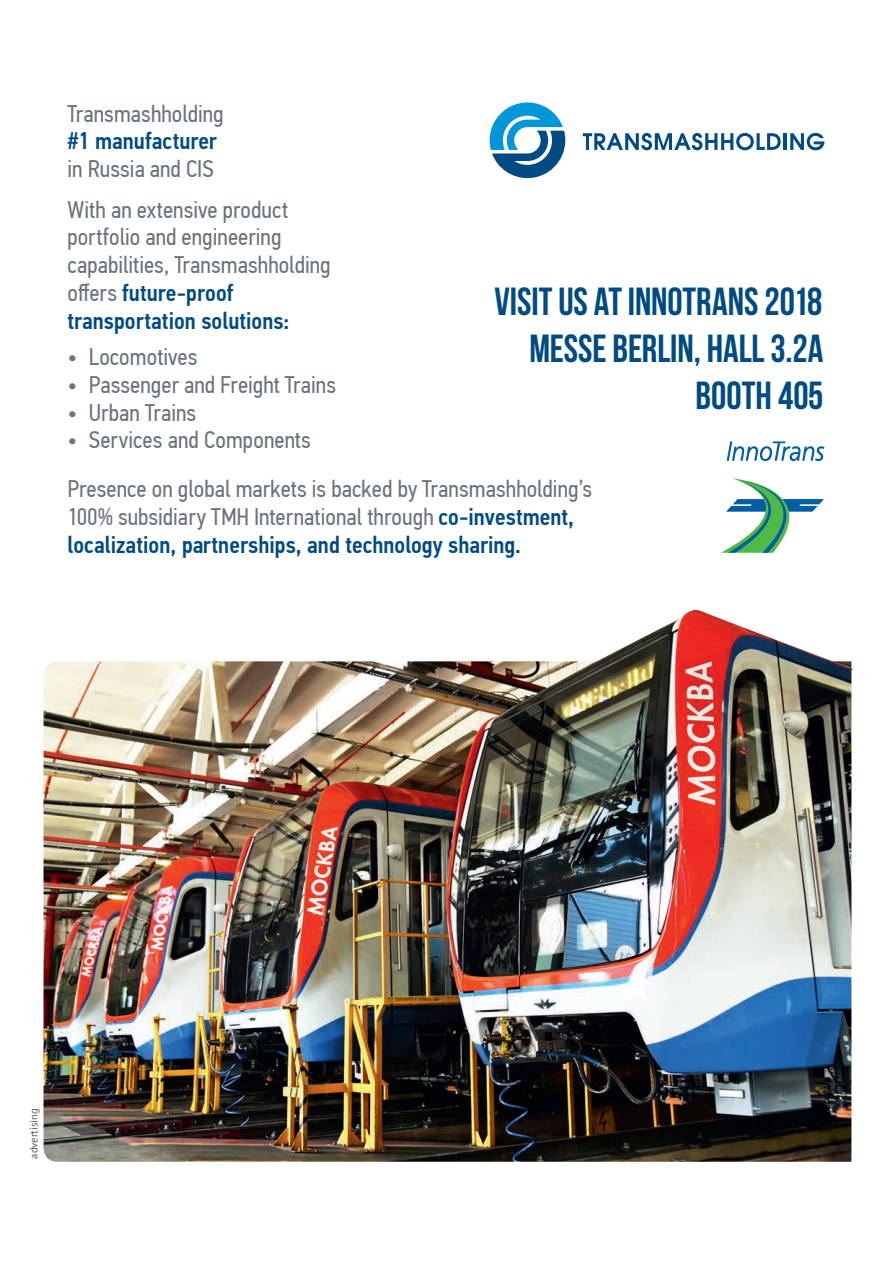
<style>
.page{position:relative;width:893px;height:1263px;background:#fff}
.page>*{position:absolute;margin:0;border:0;box-sizing:border-box;transform-origin:0 0}
.t1{font:700 39.15px/47.1px "Bebas Neue";color:#004b84;text-align:right}
.t2{font:24px/27.8px "PF Din Text Cond Pro";color:#6a747b}
.t3{font:500 24px/27.8px "PF Din Text Cond Pro";color:#004b84}
.t4{font:10.5px "PT Sans";color:#57585a}
.s1{font-weight:500;color:#004b84}
.s2{font-weight:400;color:#6a747b}
</style>
<div class="page">
<svg style="left:583px;top:133px;width:198px;height:17px"></svg>
<hr style="left:783px;top:133px;width:4px;height:17px;background:#004b84">
<svg style="left:790px;top:133px;width:34px;height:17px"></svg>
<svg style="left:490px;top:102px;width:75px;height:76px"></svg>
<svg style="left:721px;top:478px;width:103px;height:75px"></svg>
<svg style="left:727px;top:441px;width:97px;height:20px"></svg>
<img style="left:44px;top:661px;width:807px;height:501px">
<img style="left:542px;top:610px;width:311px;height:80px">
<p class="t2" style="left:68px;top:100px;width:158px">Transmashholding <span class="s1">#1 manufacturer </span>in Russia and CIS</p>
<p class="t2" style="left:67px;top:196px;width:265px">With an extensive product portfolio and engineering capabilities, Transmashholding offers <span class="s1">future-proof transportation solutions:</span></p>
<p class="t2" style="left:67px;top:343px;width:132px">• Locomotives</p>
<p class="t2" style="left:68px;top:371px;width:270px">• Passenger and Freight Trains</p>
<p class="t2" style="left:68px;top:398px;width:130px">• Urban Trains</p>
<p class="t2" style="left:68px;top:416px;width:526px;line-height:49.1px">• Services and Components<br>Presence on global markets is backed by Transmashholding’s</p>
<p class="t3" style="left:68px;top:503px;width:508px"><span class="s2">100% subsidiary TMH International through</span> co-investment, localization, partnerships, and technology sharing.</p>
<p class="t1" style="left:494px;top:277px;width:330px">VISIT US AT INNOTRANS 2018<br>MESSE BERLIN, HALL 3.2A<br>BOOTH 405</p>
<p class="t4" style="left:27px;top:1158px;width:52px;rotate:-90deg">advertising</p>
</div>
